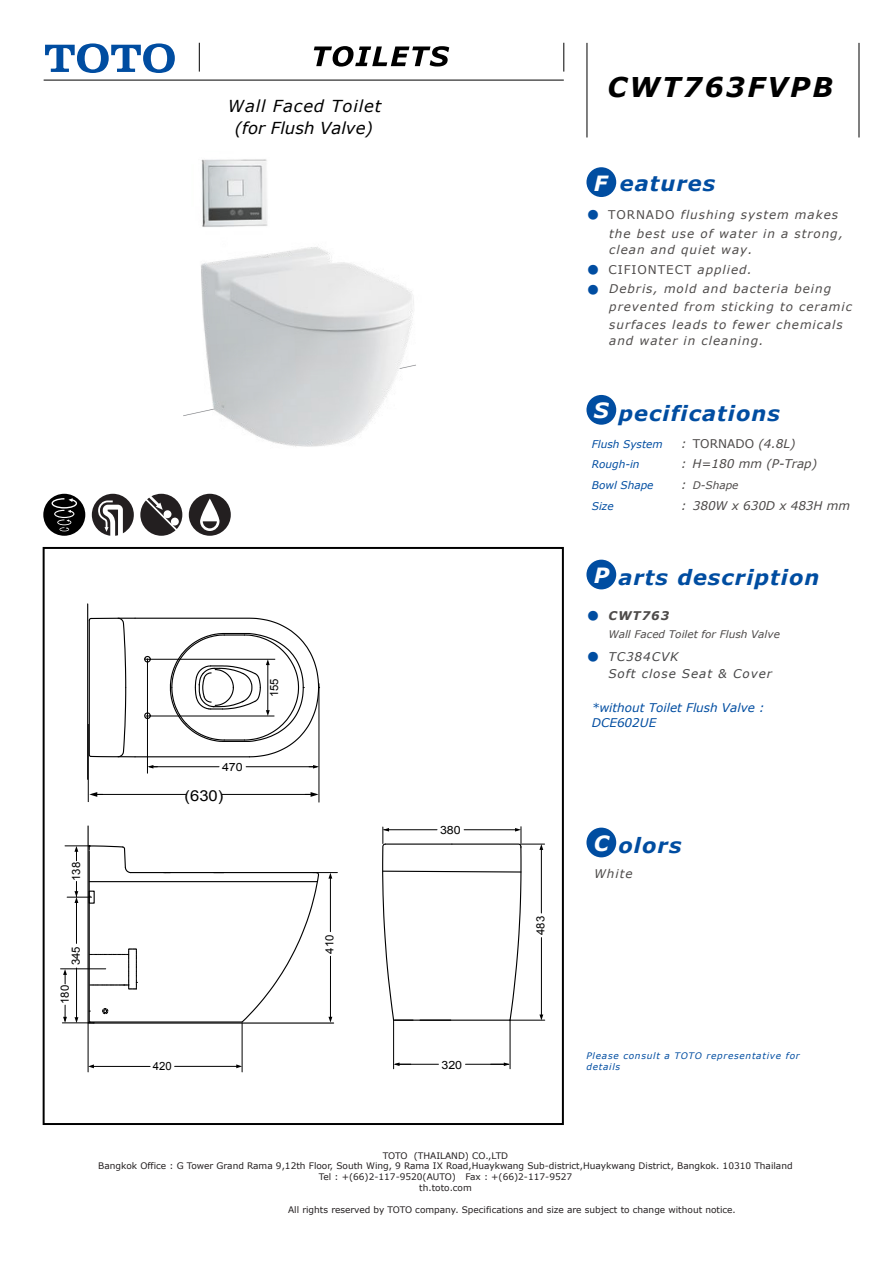
<style>
.page{position:relative;width:893px;height:1263px;background:#fff}
.page>*{position:absolute;margin:0;border:0;box-sizing:border-box;transform-origin:0 0}
.t1{font:italic 700 27.15px "Verdana";letter-spacing:.08em;color:#000}
.t2{font:italic 700 21px "Verdana";letter-spacing:.05em;color:#004da1}
.t3{font:italic 16.5px/23px "Verdana";letter-spacing:.05em;color:#000;text-align:center}
.t4{font:15.15px "Arial";color:#000;scale:1.1 1}
.t5{font:italic 12px/17.4px "Verdana";letter-spacing:.08em;color:#4e4b4a}
.t6{font:italic 12px "Verdana";color:#4d4a49}
.t7{font:italic 12px/14.4px "Verdana";color:#004da1}
.t8{font:italic 12px/16.5px "Verdana";letter-spacing:.08em;color:#464647}
.t9{font:12px "Verdana";letter-spacing:.08em;color:#4e4b4a}
.t10{font:italic 700 12px "Verdana";letter-spacing:.08em;color:#4e4b4a}
.t11{font:12px "MS Gothic";color:#004da1}
.t12{font:11.4px "Arial";color:#000}
.t13{font:11.4px "Arial";color:#000;scale:1.1 1}
.t14{font:italic 10.65px "Verdana";color:#004da1}
.t15{font:italic 10.5px "Verdana";color:#4e4b4a}
.t16{font:9px/10.8px "Verdana";color:#231f20;text-align:center}
.t17{font:italic 9px/10.8px "Verdana";letter-spacing:.08em;color:#004da1}
.s1{color:#fff}
.s2{font-style:normal}
.s3{font-family:"MS Gothic";font-style:normal;color:#004da1}
.s4{font-style:italic}
.s5{font-size:12px;color:#4d4a49}
</style>
<div class="page">
<hr style="left:587px;top:43px;width:1px;height:94px;background:#000">
<hr style="left:859px;top:43px;width:1px;height:94px;background:#000">
<svg style="left:314px;top:46px;width:135px;height:21px"></svg>
<hr style="left:44px;top:80px;width:520px;height:1px;background:#000">
<svg style="left:199px;top:43px;width:1px;height:29px"></svg>
<svg style="left:564px;top:43px;width:1px;height:29px"></svg>
<svg style="left:45px;top:43px;width:130px;height:30px"></svg>
<div style="left:43px;top:547px;width:521px;height:578px;border:2px solid #000"></div>
<div style="left:586px;top:167px;width:30px;height:30px;background:#004da1;border-radius:50%"></div>
<div style="left:586px;top:560px;width:30px;height:29px;background:#004da1;border-radius:50%"></div>
<div style="left:586px;top:395px;width:30px;height:30px;background:#004da1;border-radius:50%"></div>
<div style="left:586px;top:828px;width:30px;height:29px;background:#004da1;border-radius:50%"></div>
<svg style="left:189px;top:494px;width:42px;height:42px"></svg>
<svg style="left:140px;top:494px;width:42px;height:42px"></svg>
<svg style="left:92px;top:494px;width:42px;height:42px"></svg>
<svg style="left:43px;top:494px;width:42px;height:42px"></svg>
<svg style="left:87px;top:825px;width:247px;height:199px"></svg>
<hr style="left:87px;top:604px;width:1px;height:175px;background:#000">
<hr style="left:89px;top:1021px;width:153px;height:1px;background:#000">
<hr style="left:89px;top:851px;width:1px;height:171px;background:#000">
<svg style="left:102px;top:1007px;width:7px;height:8px"></svg>
<hr style="left:89px;top:881px;width:228px;height:1px;background:#000">
<hr style="left:131px;top:872px;width:35px;height:1px;background:#000">
<hr style="left:166px;top:872px;width:150px;height:1px;background:#000">
<hr style="left:92px;top:794px;width:94px;height:1px;background:#000">
<hr style="left:222px;top:794px;width:94px;height:1px;background:#000">
<svg style="left:89px;top:792px;width:14px;height:5px"></svg>
<svg style="left:305px;top:792px;width:14px;height:5px"></svg>
<hr style="left:319px;top:683px;width:1px;height:119px;background:#000">
<hr style="left:88px;top:724px;width:1px;height:78px;background:#000">
<hr style="left:147px;top:658px;width:1px;height:115px;background:#000">
<hr style="left:149px;top:766px;width:70px;height:1px;background:#000">
<hr style="left:246px;top:766px;width:71px;height:1px;background:#000">
<svg style="left:148px;top:765px;width:9px;height:3px"></svg>
<svg style="left:309px;top:765px;width:10px;height:3px"></svg>
<hr style="left:395px;top:1064px;width:43px;height:1px;background:#000">
<hr style="left:465px;top:1064px;width:44px;height:1px;background:#000">
<svg style="left:394px;top:1062px;width:17px;height:4px"></svg>
<svg style="left:491px;top:1062px;width:19px;height:4px"></svg>
<hr style="left:242px;top:1023px;width:1px;height:49px;background:#000">
<hr style="left:393px;top:1020px;width:1px;height:49px;background:#000">
<hr style="left:510px;top:1020px;width:1px;height:49px;background:#000">
<hr style="left:88px;top:1023px;width:1px;height:49px;background:#000">
<hr style="left:62px;top:1022px;width:31px;height:1px;background:#000">
<svg style="left:88px;top:617px;width:232px;height:141px"></svg>
<hr style="left:267px;top:663px;width:1px;height:50px;background:#000">
<svg style="left:65px;top:844px;width:67px;height:30px"></svg>
<svg style="left:75px;top:1017px;width:3px;height:6px"></svg>
<svg style="left:67px;top:881px;width:25px;height:22px"></svg>
<hr style="left:76px;top:968px;width:1px;height:51px;background:#000">
<hr style="left:76px;top:902px;width:1px;height:41px;background:#000">
<svg style="left:240px;top:871px;width:97px;height:152px"></svg>
<hr style="left:330px;top:956px;width:1px;height:63px;background:#000">
<hr style="left:330px;top:878px;width:1px;height:54px;background:#000">
<svg style="left:382px;top:827px;width:163px;height:194px"></svg>
<hr style="left:541px;top:937px;width:1px;height:80px;background:#000">
<hr style="left:541px;top:849px;width:1px;height:64px;background:#000">
<svg style="left:88px;top:1064px;width:6px;height:4px"></svg>
<svg style="left:236px;top:1064px;width:6px;height:4px"></svg>
<hr style="left:92px;top:1066px;width:58px;height:1px;background:#000">
<hr style="left:175px;top:1066px;width:62px;height:1px;background:#000">
<svg style="left:90px;top:948px;width:48px;height:42px"></svg>
<hr style="left:61px;top:968px;width:45px;height:1px;background:#000">
<svg style="left:63px;top:1005px;width:4px;height:18px"></svg>
<svg style="left:63px;top:969px;width:4px;height:15px"></svg>
<img style="left:183px;top:159px;width:233px;height:288px">
<h3 class="t3" style="left:228px;top:94px;width:155px">Wall Faced Toilet (for Flush Valve)</h3>
<p class="t12" style="left:68px;top:881px;width:20px;rotate:-90deg">138</p>
<p class="t12" style="left:68px;top:965px;width:20px;rotate:-90deg">345</p>
<p class="t12" style="left:57px;top:1004px;width:20px;rotate:-90deg">180</p>
<p class="t13" style="left:222px;top:759px;width:20px">470</p>
<h3 class="t4" style="left:185px;top:785px;width:37px">(630)</h3>
<p class="t12" style="left:266px;top:697px;width:20px;rotate:-90deg">155</p>
<p class="t12" style="left:153px;top:1058px;width:20px">420</p>
<p class="t12" style="left:322px;top:953px;width:20px;rotate:-90deg">410</p>
<p class="t13" style="left:440px;top:822px;width:20px">380</p>
<p class="t13" style="left:441px;top:1057px;width:20px">320</p>
<p class="t12" style="left:533px;top:935px;width:20px;rotate:-90deg">483</p>
<h1 class="t1" style="left:607px;top:68px;width:227px">CWT763FVPB</h1>
<h2 class="t2" style="left:594px;top:168px;width:123px"><span class="s1">F</span> eatures</h2>
<h3 class="t11" style="left:587px;top:209px;width:13px">●</h3>
<h3 class="t5" style="left:608px;top:206px;width:232px"><span class="s2">TORNADO</span> flushing system makes</h3>
<h3 class="t5" style="left:609px;top:225px;width:235px;line-height:16.5px">the best use of water in a strong, clean and quiet way.</h3>
<h3 class="t11" style="left:587px;top:264px;width:13px">●</h3>
<h3 class="t5" style="left:609px;top:280px;width:244px;text-indent:-22px"><span class="s3">●</span> Debris, mold and bacteria being prevented from sticking to ceramic surfaces leads to fewer chemicals and water in cleaning.</h3>
<h3 class="t9" style="left:608px;top:262px;width:145px">CIFIONTECT <span class="s4">applied.</span></h3>
<h2 class="t2" style="left:594px;top:398px;width:188px"><span class="s1">S</span> pecifications</h2>
<p class="t14" style="left:592px;top:437px;width:72px">Flush System</p>
<h3 class="t6" style="left:681px;top:435px;width:116px">: <span class="s2">TORNADO</span> (4.8L)</h3>
<p class="t14" style="left:592px;top:457px;width:49px">Rough-in</p>
<h3 class="t6" style="left:681px;top:455px;width:138px">: H=180 mm (P-Trap)</h3>
<p class="t14" style="left:592px;top:478px;width:63px">Bowl Shape</p>
<p class="t15" style="left:681px;top:478px;width:59px"><span class="s5">:</span> D-Shape</p>
<p class="t14" style="left:592px;top:499px;width:23px">Size</p>
<h3 class="t6" style="left:681px;top:498px;width:171px">: 380W x 630D x 483H mm</h3>
<h2 class="t2" style="left:594px;top:563px;width:227px"><span class="s1">P</span> arts description</h2>
<h3 class="t10" style="left:608px;top:607px;width:62px">CWT763</h3>
<p class="t15" style="left:608px;top:627px;width:173px">Wall Faced Toilet for Flush Valve</p>
<h3 class="t8" style="left:608px;top:648px;width:165px">TC384CVK<br>Soft close Seat &amp; Cover</h3>
<h3 class="t11" style="left:587px;top:609px;width:13px">●</h3>
<h3 class="t11" style="left:587px;top:651px;width:13px">●</h3>
<h3 class="t7" style="left:592px;top:701px;width:174px">*without Toilet Flush Valve :<br>DCE602UE</h3>
<h2 class="t2" style="left:594px;top:831px;width:89px"><span class="s1">C</span> olors</h2>
<h3 class="t5" style="left:594px;top:865px;width:40px">White</h3>
<p class="t17" style="left:586px;top:1050px;width:215px">Please consult a TOTO representative for details</p>
<p class="t16" style="left:98px;top:1150px;width:696px">TOTO (THAILAND) CO.,LTD<br>Bangkok Office : G Tower Grand Rama 9,12th Floor, South Wing, 9 Rama IX Road,Huaykwang Sub-district,Huaykwang District, Bangkok. 10310 Thailand Tel : +(66)2-117-9520(AUTO) Fax : +(66)2-117-9527<br>th.toto.com</p>
<p class="t16" style="left:288px;top:1204px;width:449px">All rights reserved by TOTO company. Specifications and size are subject to change without notice.</p>
</div>
